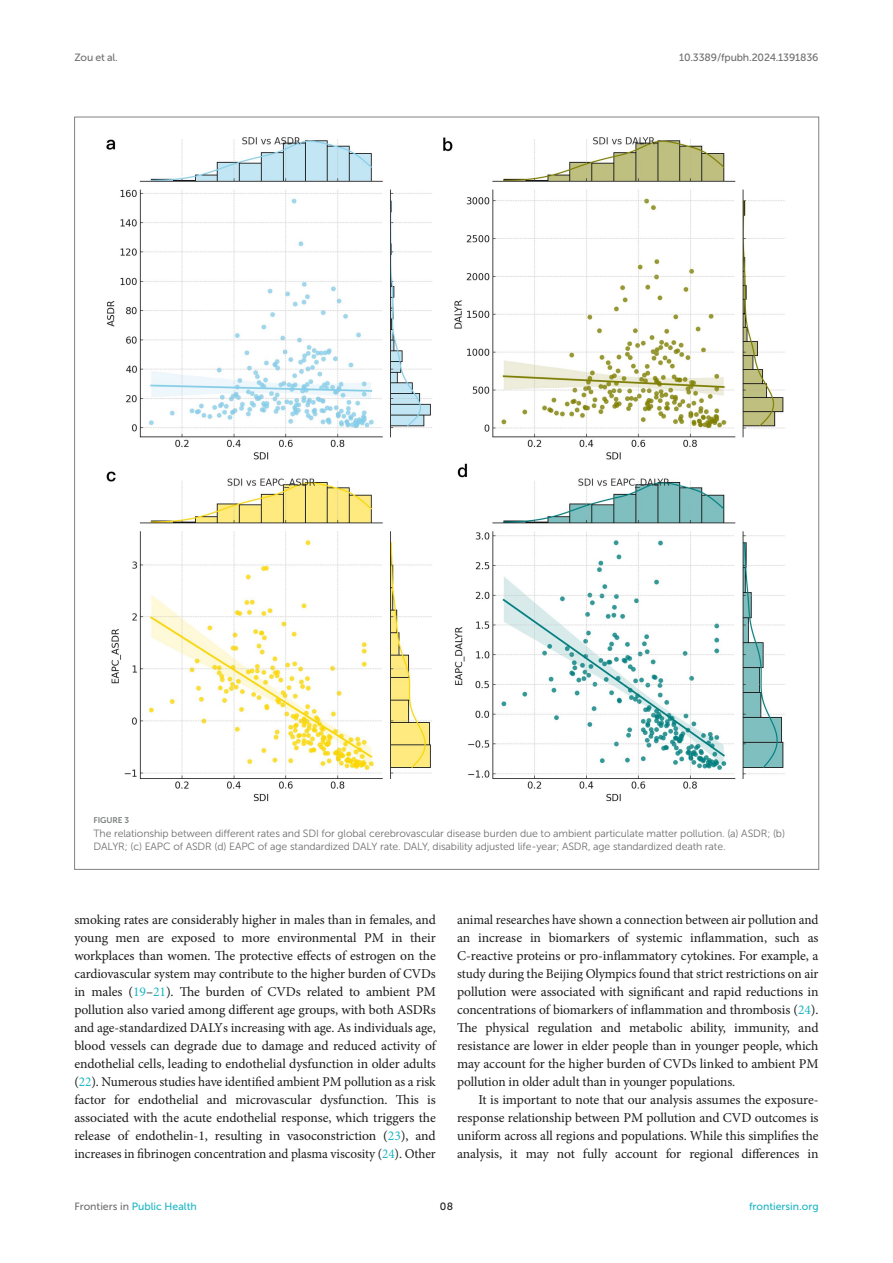
<style>
.page{position:relative;width:893px;height:1263px;background:#fff}
.page>*{position:absolute;margin:0;border:0;box-sizing:border-box;transform-origin:0 0}
.TEXT{font:13.5px/18px "Minion Pro";letter-spacing:-.005em;color:#1b1c1b;text-align:justify}
.FIG_LEG{font:10.5px/13.5px "Museo Sans 300";letter-spacing:-.01em;color:#706f70}
.t1{font:10.5px "Museo Sans 500";color:#1db5c3}
.t2{font:10.5px "Museo Sans 500";letter-spacing:-.015em;color:#706f70}
.t3{font:10.5px "Museo Sans 500";color:#1b1c1b}
.FIG_HD{font:8.25px "Museo Sans 700";letter-spacing:-.01em;color:#7e7f7f}
.s1{color:#1db5c3}
.s2{color:#706f70}
</style>
<div class="page">
<img style="left:106px;top:137px;width:679px;height:665px">
<p class="t2" style="left:74px;top:51px;width:45px">Zou et al.</p>
<p class="t2" style="left:679px;top:51px;width:141px">10.3389/fpubh.2024.1391836</p>
<p class="FIG_HD" style="left:94px;top:816px;width:37px">FIGURE 3</p>
<p class="FIG_LEG" style="left:94px;top:827px;width:693px">The relationship between different rates and SDI for global cerebrovascular disease burden due to ambient particulate matter pollution. (a) ASDR; (b)<br>DALYR; (c) EAPC of ASDR (d) EAPC of age standardized DALY rate. DALY, disability adjusted life-year; ASDR, age standardized death rate.</p>
<p class="TEXT" style="left:74px;top:911px;width:363px">smoking rates are considerably higher in males than in females, and young men are exposed to more environmental PM in their workplaces than women. The protective effects of estrogen on the cardiovascular system may contribute to the higher burden of CVDs in males (<span class="s1">19</span>–<span class="s1">21</span>). The burden of CVDs related to ambient PM pollution also varied among different age groups, with both ASDRs and age-standardized DALYs increasing with age. As individuals age, blood vessels can degrade due to damage and reduced activity of endothelial cells, leading to endothelial dysfunction in older adults (<span class="s1">22</span>). Numerous studies have identified ambient PM pollution as a risk factor for endothelial and microvascular dysfunction. This is associated with the acute endothelial response, which triggers the release of endothelin-1, resulting in vasoconstriction (<span class="s1">23</span>), and increases in fibrinogen concentration and plasma viscosity (<span class="s1">24</span>). Other</p>
<p class="TEXT" style="left:457px;top:911px;width:363px">animal researches have shown a connection between air pollution and an increase in biomarkers of systemic inflammation, such as C-reactive proteins or pro-inflammatory cytokines. For example, a study during the Beijing Olympics found that strict restrictions on air pollution were associated with significant and rapid reductions in concentrations of biomarkers of inflammation and thrombosis (<span class="s1">24</span>).<br>The physical regulation and metabolic ability, immunity, and resistance are lower in elder people than in younger people, which may account for the higher burden of CVDs linked to ambient PM pollution in older adult than in younger populations.</p>
<p class="TEXT" style="left:457px;top:1091px;width:363px;text-indent:21px">It is important to note that our analysis assumes the exposure&shy;response relationship between PM pollution and CVD outcomes is uniform across all regions and populations. While this simplifies the analysis, it may not fully account for regional differences in</p>
<p class="t1" style="left:74px;top:1200px;width:124px"><span class="s2">Frontiers in</span> Public Health</p>
<p class="t3" style="left:440px;top:1200px;width:15px">08</p>
<p class="t1" style="left:749px;top:1200px;width:71px">frontiersin.org</p>
</div>
